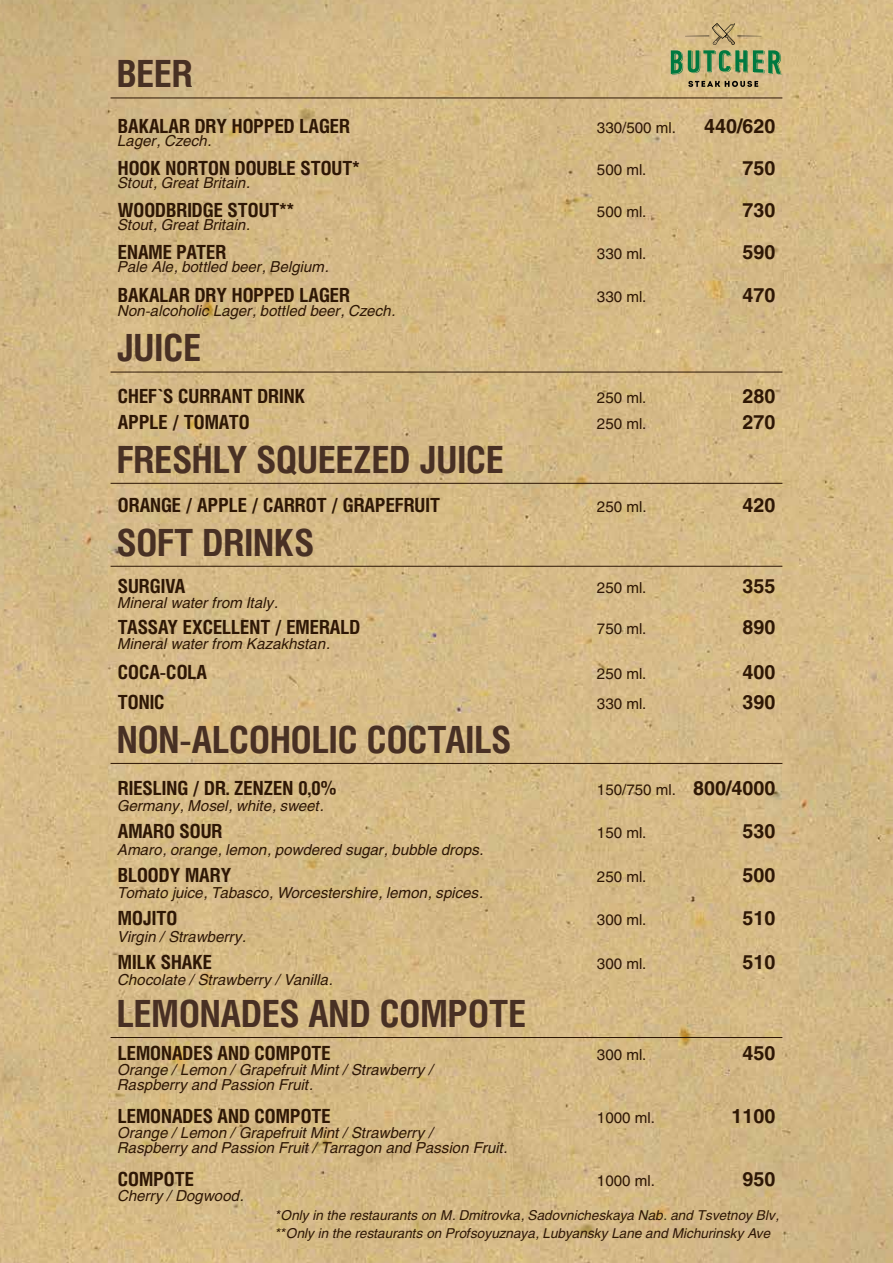
<style>
.page{position:relative;width:893px;height:1263px;background:#fff}
.page>*{position:absolute;margin:0;border:0;box-sizing:border-box;transform-origin:0 0}
.t1{font:700 37.5px "Helios Cond C";color:#483024}
.t2{font:700 19.5px "Helios Cond C";color:#2e1705}
.t3{font:700 19.5px "Helios C";color:#2e1705}
.t4{font:italic 15px/15px "Helios C";color:#2e1705}
.t5{font:15px "Helios C";color:#2e1705}
.t6{font:italic 13.5px/18px "Helios C";color:#2e1705}
.s1{font-weight:700;font-size:19.5px}
</style>
<div class="page">
<img style="left:0;top:0;width:893px;height:1263px">
<hr style="left:111px;top:98px;width:671px;height:1px;background:#2e1705">
<svg style="left:671px;top:23px;width:110px;height:65px"></svg>
<hr style="left:111px;top:566px;width:671px;height:1px;background:#2e1705">
<hr style="left:111px;top:763px;width:671px;height:1px;background:#2e1705">
<hr style="left:111px;top:372px;width:671px;height:1px;background:#2e1705">
<hr style="left:111px;top:483px;width:671px;height:1px;background:#2e1705">
<hr style="left:111px;top:1037px;width:671px;height:1px;background:#2e1705">
<h1 class="t1" style="left:117px;top:51px;width:78px">BEER</h1>
<h2 class="t2" style="left:118px;top:114px;width:234px">BAKALAR DRY HOPPED LAGER</h2>
<p class="t5" style="left:597px;top:119px;width:81px">330/500 ml.</p>
<h2 class="t3" style="left:704px;top:115px;width:73px">440/620</h2>
<p class="t4" style="left:118px;top:133px;width:95px">Lager, Czech.</p>
<h2 class="t2" style="left:118px;top:156px;width:243px">HOOK NORTON DOUBLE STOUT*</h2>
<p class="t5" style="left:597px;top:161px;width:51px">500 ml.</p>
<h2 class="t3" style="left:743px;top:157px;width:34px">750</h2>
<p class="t4" style="left:118px;top:175px;width:134px">Stout, Great Britain.</p>
<h2 class="t2" style="left:118px;top:198px;width:178px">WOODBRIDGE STOUT**</h2>
<p class="t5" style="left:597px;top:203px;width:51px">500 ml.</p>
<h2 class="t3" style="left:743px;top:199px;width:34px">730</h2>
<p class="t4" style="left:118px;top:217px;width:134px">Stout, Great Britain.</p>
<h2 class="t2" style="left:118px;top:240px;width:110px">ENAME PATER</h2>
<p class="t5" style="left:597px;top:245px;width:51px">330 ml.</p>
<h2 class="t3" style="left:743px;top:241px;width:34px">590</h2>
<p class="t4" style="left:118px;top:259px;width:212px">Pale Ale, bottled beer, Belgium.</p>
<h2 class="t2" style="left:118px;top:284px;width:234px">BAKALAR DRY HOPPED LAGER</h2>
<p class="t5" style="left:597px;top:288px;width:51px">330 ml.</p>
<h2 class="t3" style="left:743px;top:284px;width:34px">470</h2>
<p class="t4" style="left:118px;top:303px;width:279px">Non-alcoholic Lager, bottled beer, Czech.</p>
<h1 class="t1" style="left:117px;top:326px;width:86px">JUICE</h1>
<h2 class="t2" style="left:118px;top:385px;width:189px">CHEF`S CURRANT DRINK</h2>
<p class="t5" style="left:597px;top:389px;width:51px">250 ml.</p>
<h2 class="t3" style="left:743px;top:385px;width:34px">280</h2>
<h2 class="t2" style="left:118px;top:410px;width:133px">APPLE / TOMATO</h2>
<p class="t5" style="left:597px;top:415px;width:51px">250 ml.</p>
<h2 class="t3" style="left:743px;top:411px;width:34px">270</h2>
<h1 class="t1" style="left:117px;top:437px;width:389px">FRESHLY SQUEEZED JUICE</h1>
<h2 class="t2" style="left:118px;top:493px;width:324px">ORANGE / APPLE / CARROT / GRAPEFRUIT</h2>
<p class="t5" style="left:597px;top:497px;width:51px">250 ml.</p>
<h2 class="t3" style="left:743px;top:493px;width:34px">420</h2>
<h1 class="t1" style="left:117px;top:520px;width:199px">SOFT DRINKS</h1>
<h2 class="t2" style="left:118px;top:575px;width:69px">SURGIVA</h2>
<p class="t5" style="left:597px;top:579px;width:51px">250 ml.</p>
<h2 class="t3" style="left:743px;top:575px;width:34px">355</h2>
<p class="t4" style="left:118px;top:595px;width:162px">Mineral water from Italy.</p>
<h2 class="t2" style="left:118px;top:615px;width:244px">TASSAY EXCELLENT / EMERALD</h2>
<p class="t5" style="left:597px;top:619px;width:51px">750 ml.</p>
<h2 class="t3" style="left:743px;top:615px;width:34px">890</h2>
<p class="t4" style="left:118px;top:636px;width:214px">Mineral water from Kazakhstan.</p>
<h2 class="t2" style="left:118px;top:660px;width:91px">COCA-COLA</h2>
<p class="t5" style="left:597px;top:664px;width:51px">250 ml.</p>
<h2 class="t3" style="left:743px;top:660px;width:34px">400</h2>
<h2 class="t2" style="left:118px;top:690px;width:48px">TONIC</h2>
<p class="t5" style="left:597px;top:694px;width:51px">330 ml.</p>
<h2 class="t3" style="left:743px;top:690px;width:34px">390</h2>
<h1 class="t1" style="left:117px;top:717px;width:396px">NON-ALCOHOLIC COCTAILS</h1>
<h2 class="t2" style="left:118px;top:776px;width:220px">RIESLING / DR. ZENZEN 0,0%</h2>
<p class="t5" style="left:597px;top:781px;width:180px">150/750 ml. <span class="s1">800/4000</span></p>
<p class="t4" style="left:118px;top:798px;width:208px">Germany, Mosel, white, sweet.</p>
<h2 class="t2" style="left:118px;top:820px;width:106px">AMARO SOUR</h2>
<p class="t5" style="left:597px;top:824px;width:51px">150 ml.</p>
<h2 class="t3" style="left:743px;top:820px;width:34px">530</h2>
<p class="t4" style="left:118px;top:842px;width:367px">Amaro, orange, lemon, powdered sugar, bubble drops.</p>
<h2 class="t2" style="left:118px;top:863px;width:115px">BLOODY MARY</h2>
<p class="t5" style="left:597px;top:868px;width:51px">250 ml.</p>
<h2 class="t3" style="left:743px;top:864px;width:34px">500</h2>
<p class="t4" style="left:118px;top:885px;width:367px">Tomato juice, Tabasco, Worcestershire, lemon, spices.</p>
<h2 class="t2" style="left:118px;top:907px;width:61px">MOJITO</h2>
<p class="t5" style="left:597px;top:911px;width:51px">300 ml.</p>
<h2 class="t3" style="left:743px;top:907px;width:34px">510</h2>
<p class="t4" style="left:118px;top:929px;width:130px">Virgin / Strawberry.</p>
<h2 class="t2" style="left:118px;top:950px;width:96px">MILK SHAKE</h2>
<p class="t5" style="left:597px;top:955px;width:51px">300 ml.</p>
<h2 class="t3" style="left:743px;top:951px;width:34px">510</h2>
<p class="t4" style="left:118px;top:972px;width:217px">Chocolate / Strawberry / Vanilla.</p>
<h1 class="t1" style="left:117px;top:991px;width:411px">LEMONADES AND COMPOTE</h1>
<h2 class="t2" style="left:118px;top:1041px;width:214px">LEMONADES AND COMPOTE</h2>
<p class="t5" style="left:597px;top:1045px;width:51px">300 ml.</p>
<h2 class="t3" style="left:743px;top:1041px;width:34px">450</h2>
<p class="t4" style="left:118px;top:1062px;width:320px">Orange / Lemon / Grapefruit Mint / Strawberry /<br>Raspberry and Passion Fruit.</p>
<h2 class="t2" style="left:118px;top:1104px;width:214px">LEMONADES AND COMPOTE</h2>
<p class="t5" style="left:597px;top:1108px;width:60px">1000 ml.</p>
<h2 class="t3" style="left:732px;top:1104px;width:45px">1100</h2>
<p class="t4" style="left:118px;top:1125px;width:391px">Orange / Lemon / Grapefruit Mint / Strawberry /<br>Raspberry and Passion Fruit / Tarragon and Passion Fruit.</p>
<h2 class="t2" style="left:118px;top:1167px;width:78px">COMPOTE</h2>
<p class="t5" style="left:597px;top:1171px;width:60px">1000 ml.</p>
<h2 class="t3" style="left:742px;top:1167px;width:34px">950</h2>
<p class="t4" style="left:118px;top:1188px;width:128px">Cherry / Dogwood.</p>
<p class="t6" style="left:276px;top:1206px;width:505px">*Only in the restaurants on M. Dmitrovka, Sadovnicheskaya Nab. and Tsvetnoy Blv, **Only in the restaurants on Profsoyuznaya, Lubyansky Lane and Michurinsky Ave</p>
</div>
